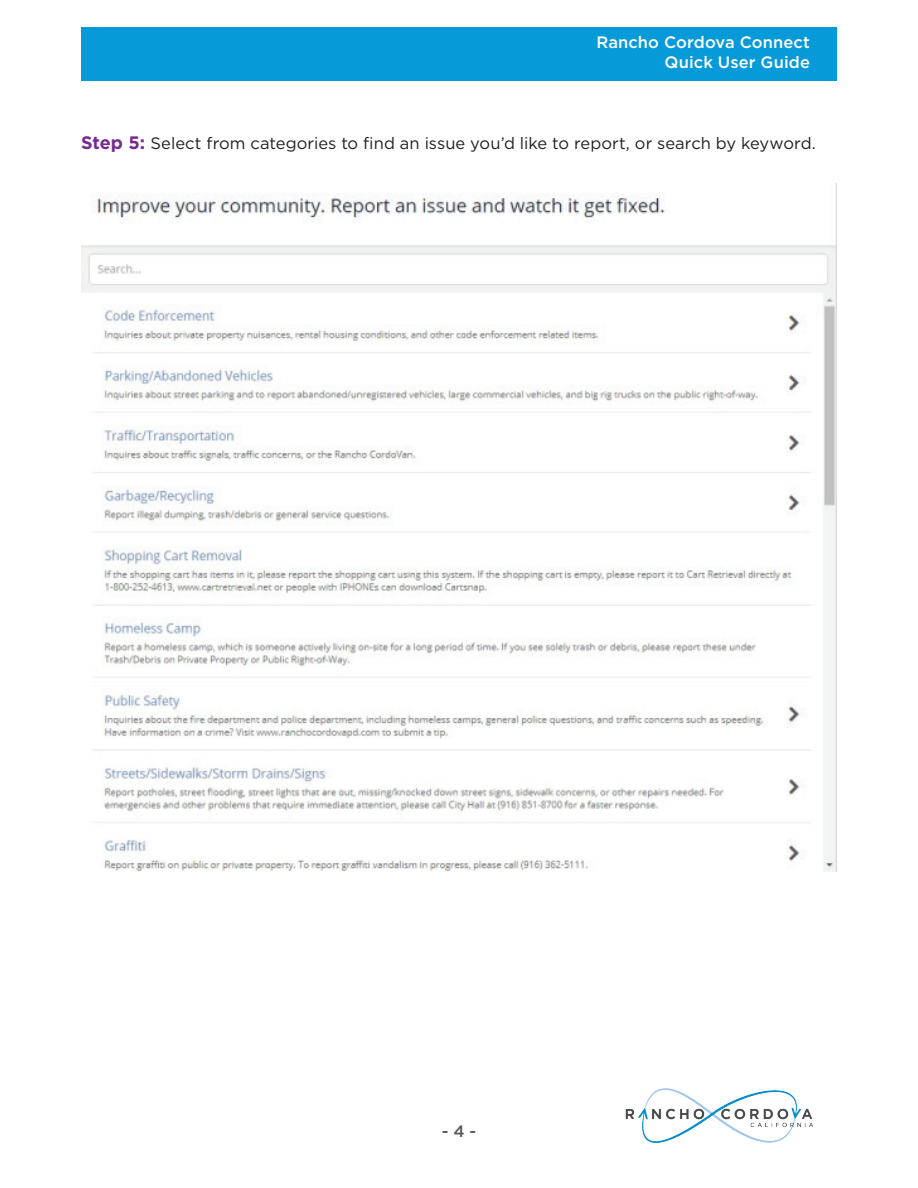
<style>
.page{position:relative;width:918px;height:1188px;background:#fff}
.page>*{position:absolute;margin:0;border:0;box-sizing:border-box;transform-origin:0 0}
.t1{font:16.5px "Gotham";color:#231f20}
.t2{font:500 16.5px/19.8px "Gotham";letter-spacing:.005em;color:#fff;text-align:right}
.t3{font:500 16.5px "Gotham";color:#57585a}
.s1{font-weight:700;font-size:18px;color:#772a91}
</style>
<div class="page">
<div style="left:81px;top:27px;width:756px;height:54px;background:#069ad9"></div>
<img style="left:625px;top:1088px;width:188px;height:55px">
<img style="left:81px;top:183px;width:756px;height:688px">
<p class="t2" style="left:596px;top:32px;width:215px">Rancho Cordova Connect<br>Quick User Guide</p>
<p class="t1" style="left:81px;top:133px;width:736px"><span class="s1">Step 5:</span> Select from categories to find an issue you’d like to report, or search by keyword.</p>
<p class="t3" style="left:442px;top:1120px;width:36px">- 4 -</p>
</div>
